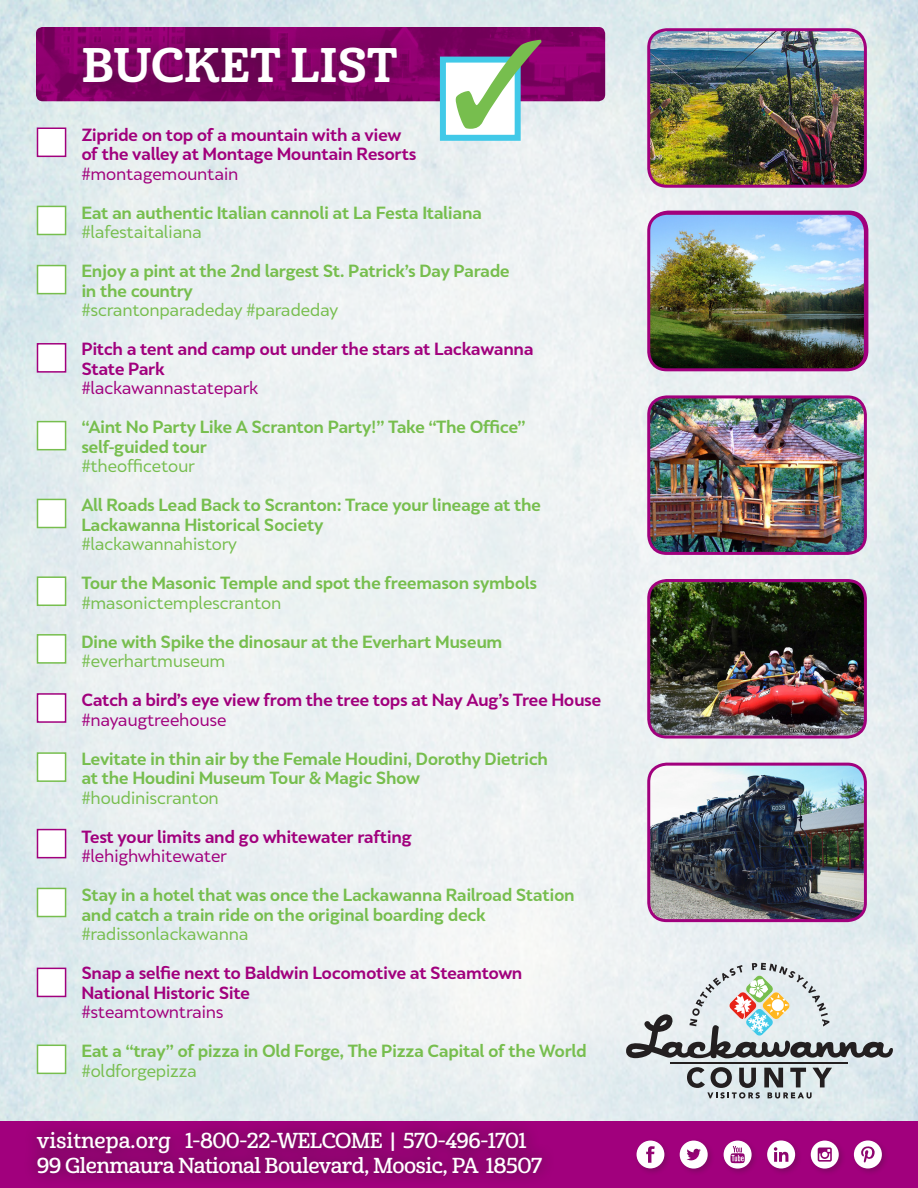
<style>
.page{position:relative;width:918px;height:1188px;background:#fff}
.page>*{position:absolute;margin:0;border:0;box-sizing:border-box;transform-origin:0 0}
.t1{font:47.1px "Cabrito Nor Bol";color:#fff}
.t2{font:21px/25.2px "Cabrito Nor Dem";letter-spacing:-.025em;color:#fff}
.t3{font:700 16.5px/19.5px "Skola Sans";letter-spacing:-.03em;color:#77be4e}
.t4{font:700 16.5px/19.5px "Skola Sans";letter-spacing:-.03em;color:#a1007d}
.t5{font:16.5px "Skola Sans";letter-spacing:-.03em;color:#77be4e}
.t6{font:16.5px "Skola Sans";letter-spacing:-.03em;color:#a1007d}
</style>
<div class="page">
<img style="left:0;top:0;width:918px;height:1121px">
<img style="left:36px;top:27px;width:569px;height:74px">
<div style="left:70px;top:33px;width:341px;height:63px;background:#231f20;opacity:.5"></div>
<div style="left:37px;top:128px;width:29px;height:29px;background:#fff;border:2px solid #a1007d"></div>
<div style="left:37px;top:206px;width:29px;height:29px;background:#fff;border:2px solid #77be4e"></div>
<div style="left:37px;top:343px;width:29px;height:30px;background:#fff;border:2px solid #a1007d"></div>
<div style="left:37px;top:499px;width:29px;height:29px;background:#fff;border:2px solid #77be4e"></div>
<div style="left:37px;top:634px;width:29px;height:30px;background:#fff;border:2px solid #77be4e"></div>
<div style="left:37px;top:752px;width:29px;height:30px;background:#fff;border:2px solid #77be4e"></div>
<div style="left:37px;top:888px;width:29px;height:29px;background:#fff;border:2px solid #77be4e"></div>
<div style="left:37px;top:1045px;width:29px;height:29px;background:#fff;border:2px solid #77be4e"></div>
<div style="left:37px;top:265px;width:29px;height:29px;background:#fff;border:2px solid #77be4e"></div>
<div style="left:37px;top:421px;width:29px;height:29px;background:#fff;border:2px solid #77be4e"></div>
<div style="left:37px;top:576px;width:29px;height:30px;background:#fff;border:2px solid #77be4e"></div>
<div style="left:37px;top:693px;width:29px;height:30px;background:#fff;border:2px solid #a1007d"></div>
<div style="left:37px;top:829px;width:29px;height:29px;background:#fff;border:2px solid #a1007d"></div>
<div style="left:37px;top:968px;width:29px;height:29px;background:#fff;border:2px solid #a1007d"></div>
<div style="left:440px;top:57px;width:81px;height:84px;background:#fff;border:6px solid #41c9e8"></div>
<img style="left:649px;top:30px;width:216px;height:156px">
<div style="left:647px;top:28px;width:220px;height:160px;border:3px solid #a1007d;border-radius:18px"></div>
<img style="left:649px;top:213px;width:216px;height:157px">
<div style="left:647px;top:212px;width:220px;height:159px;border:3px solid #a1007d;border-radius:18px"></div>
<img style="left:649px;top:397px;width:216px;height:156px">
<div style="left:647px;top:395px;width:220px;height:160px;border:3px solid #a1007d;border-radius:18px"></div>
<img style="left:649px;top:582px;width:216px;height:153px">
<div style="left:647px;top:579px;width:220px;height:160px;border:3px solid #a1007d;border-radius:18px"></div>
<img style="left:649px;top:764px;width:215px;height:157px">
<div style="left:647px;top:763px;width:220px;height:159px;border:3px solid #a1007d;border-radius:18px"></div>
<svg style="left:625px;top:963px;width:268px;height:95px;background:#c8cccc"></svg>
<svg style="left:687px;top:1067px;width:145px;height:32px;background:#a4abad"></svg>
<hr style="left:671px;top:1062px;width:177px;height:1px;background:#231f20">
<div style="left:0;top:1121px;width:918px;height:67px;background:#a1007d"></div>
<div style="left:23px;top:1118px;width:533px;height:70px;background:#231f20;opacity:.75"></div>
<div style="left:634px;top:1138px;width:38px;height:38px;background:#231f20;opacity:.25"></div>
<svg style="left:637px;top:1141px;width:27px;height:27px"></svg>
<div style="left:851px;top:1138px;width:38px;height:38px;background:#231f20;opacity:.25"></div>
<svg style="left:854px;top:1141px;width:28px;height:27px"></svg>
<div style="left:764px;top:1138px;width:38px;height:38px;background:#231f20;opacity:.25"></div>
<svg style="left:767px;top:1141px;width:28px;height:27px"></svg>
<div style="left:721px;top:1138px;width:38px;height:38px;background:#231f20;opacity:.25"></div>
<svg style="left:724px;top:1141px;width:28px;height:28px"></svg>
<div style="left:677px;top:1138px;width:38px;height:38px;background:#231f20;opacity:.25"></div>
<svg style="left:680px;top:1141px;width:28px;height:28px"></svg>
<div style="left:808px;top:1138px;width:38px;height:38px;background:#231f20;opacity:.25"></div>
<svg style="left:811px;top:1141px;width:28px;height:28px"></svg>
<svg style="left:456px;top:38px;width:86px;height:91px"></svg>
<p class="t1" style="left:81px;top:36px;width:318px">BUCKET LIST</p>
<p class="t4" style="left:81px;top:124px;width:337px">Zipride on top of a mountain with a view of the valley at Montage Mountain Resorts</p>
<p class="t6" style="left:81px;top:164px;width:159px">#montagemountain</p>
<p class="t3" style="left:81px;top:202px;width:402px">Eat an authentic Italian cannoli at La Festa Italiana</p>
<p class="t5" style="left:81px;top:222px;width:122px">#lafestaitaliana</p>
<p class="t3" style="left:81px;top:261px;width:430px">Enjoy a pint at the 2nd largest St. Patrick’s Day Parade in the country</p>
<p class="t5" style="left:81px;top:300px;width:259px">#scrantonparadeday #paradeday</p>
<p class="t4" style="left:81px;top:339px;width:454px">Pitch a tent and camp out under the stars at Lackawanna<br>State Park</p>
<p class="t6" style="left:81px;top:378px;width:178px">#lackawannastatepark</p>
<p class="t3" style="left:81px;top:417px;width:446px">“Aint No Party Like A Scranton Party!” Take “The Office” self-guided tour</p>
<p class="t5" style="left:81px;top:456px;width:115px">#theofficetour</p>
<p class="t3" style="left:81px;top:495px;width:461px">All Roads Lead Back to Scranton: Trace your lineage at the<br>Lackawanna Historical Society</p>
<p class="t5" style="left:81px;top:534px;width:157px">#lackawannahistory</p>
<p class="t3" style="left:81px;top:573px;width:457px">Tour the Masonic Temple and spot the freemason symbols</p>
<p class="t5" style="left:81px;top:593px;width:202px">#masonictemplescranton</p>
<p class="t3" style="left:81px;top:631px;width:423px">Dine with Spike the dinosaur at the Everhart Museum</p>
<p class="t5" style="left:81px;top:651px;width:146px">#everhartmuseum</p>
<p class="t4" style="left:81px;top:690px;width:522px">Catch a bird’s eye view from the tree tops at Nay Aug’s Tree House</p>
<p class="t6" style="left:81px;top:710px;width:147px">#nayaugtreehouse</p>
<p class="t3" style="left:81px;top:748px;width:468px">Levitate in thin air by the Female Houdini, Dorothy Dietrich at the Houdini Museum Tour &amp; Magic Show</p>
<p class="t5" style="left:81px;top:788px;width:139px">#houdiniscranton</p>
<p class="t4" style="left:81px;top:826px;width:332px">Test your limits and go whitewater rafting</p>
<p class="t6" style="left:81px;top:846px;width:147px">#lehighwhitewater</p>
<p class="t3" style="left:81px;top:885px;width:495px">Stay in a hotel that was once the Lackawanna Railroad Station and catch a train ride on the original boarding deck</p>
<p class="t5" style="left:81px;top:924px;width:169px">#radissonlackawanna</p>
<p class="t4" style="left:81px;top:963px;width:443px">Snap a selfie next to Baldwin Locomotive at Steamtown<br>National Historic Site</p>
<p class="t6" style="left:81px;top:1002px;width:144px">#steamtowntrains</p>
<p class="t3" style="left:81px;top:1041px;width:507px">Eat a “tray” of pizza in Old Forge, The Pizza Capital of the World</p>
<p class="t5" style="left:81px;top:1061px;width:117px">#oldforgepizza</p>
<p class="t2" style="left:37px;top:1129px;width:507px">visitnepa.org 1-800-22-WELCOME | 570-496-1701<br>99 Glenmaura National Boulevard, Moosic, PA 18507</p>
</div>
